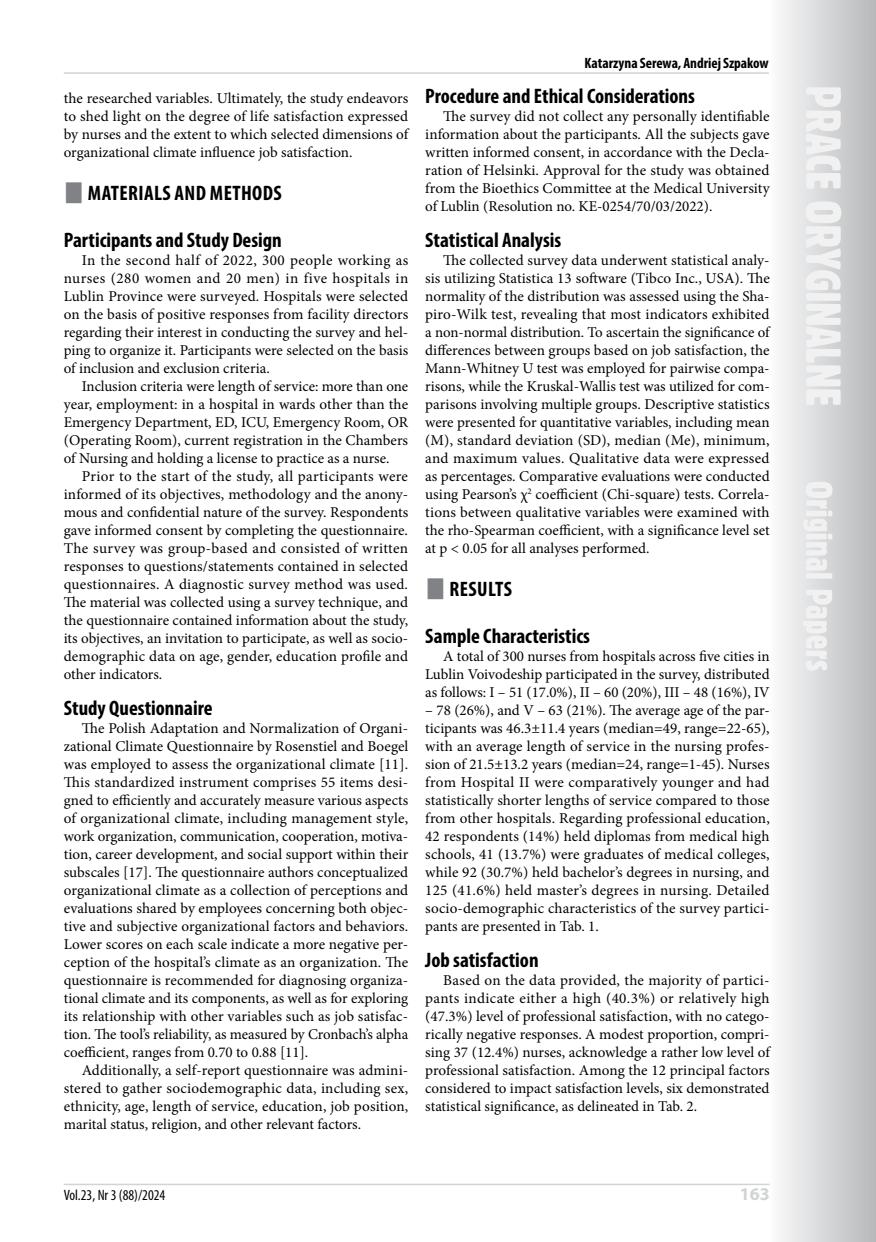
<style>
.page{position:relative;width:876px;height:1242px;background:#fff}
.page>*{position:absolute;margin:0;border:0;box-sizing:border-box;transform-origin:0 0}
.t1{font:700 condensed 21px "Myriad Pro";color:#000}
.t2{font:700 condensed 21px "Myriad Pro";letter-spacing:.02em;color:#000}
.t3{font:700 18px "Myriad Pro";color:#d1d3d4}
.t4{font:15px/18px "Minion Pro";color:#000;text-align:justify}
.t5{font:700 condensed 15px "Myriad Pro";color:#000}
.t6{font:condensed 15px "Myriad Pro";color:#000}
</style>
<div class="page">
<svg style="left:780px;top:0;width:96px;height:1242px;background:#d3d4d6"></svg>
<svg style="left:803px;top:87px;width:38px;height:584px"></svg>
<hr style="left:64px;top:1183px;width:706px;height:2px;background:#d1d3d4">
<hr style="left:64px;top:72px;width:705px;height:2px;background:#d1d3d4">
<p class="t4" style="left:64px;top:89px;width:346px">the researched variables. Ultimately, the study endeavors to shed light on the degree of life satisfaction expressed by nurses and the extent to which selected dimensions of organizational climate influence job satisfaction.</p>
<h1 class="t2" style="left:88px;top:180px;width:195px">MATERIALS AND METHODS</h1>
<h1 class="t1" style="left:64px;top:227px;width:220px">Participants and Study Design</h1>
<p class="t4" style="left:64px;top:251px;width:346px;text-indent:18px">In the second half of 2022, 300 people working as nurses (280 women and 20 men) in five hospitals in Lublin Province were surveyed. Hospitals were selected on the basis of positive responses from facility directors regarding their interest in conducting the survey and hel&shy;ping to organize it. Participants were selected on the basis of inclusion and exclusion criteria.</p>
<p class="t4" style="left:64px;top:377px;width:346px;text-indent:18px">Inclusion criteria were length of service: more than one year, employment: in a hospital in wards other than the Emergency Department, ED, ICU, Emergency Room, OR (Operating Room), current registration in the Chambers of Nursing and holding a license to practice as a nurse.</p>
<p class="t4" style="left:64px;top:467px;width:346px;text-indent:18px">Prior to the start of the study, all participants were informed of its objectives, methodology and the anony&shy;mous and confidential nature of the survey. Respondents gave informed consent by completing the questionnaire.<br>The survey was group-based and consisted of written responses to questions/statements contained in selected questionnaires. A diagnostic survey method was used.<br>The material was collected using a survey technique, and the questionnaire contained information about the study, its objectives, an invitation to participate, as well as socio&shy;demographic data on age, gender, education profile and other indicators.</p>
<h1 class="t1" style="left:64px;top:695px;width:150px">Study Questionnaire</h1>
<p class="t4" style="left:64px;top:719px;width:346px;text-indent:18px">The Polish Adaptation and Normalization of Organi&shy;zational Climate Questionnaire by Rosenstiel and Boegel was employed to assess the organizational climate [11].<br>This standardized instrument comprises 55 items desi&shy;gned to efficiently and accurately measure various aspects of organizational climate, including management style, work organization, communication, cooperation, motiva&shy;tion, career development, and social support within their subscales [17]. The questionnaire authors conceptualized organizational climate as a collection of perceptions and evaluations shared by employees concerning both objec&shy;tive and subjective organizational factors and behaviors.<br>Lower scores on each scale indicate a more negative per&shy;ception of the hospital’s climate as an organization. The questionnaire is recommended for diagnosing organiza&shy;tional climate and its components, as well as for exploring its relationship with other variables such as job satisfac&shy;tion. The tool’s reliability, as measured by Cronbach’s alpha coefficient, ranges from 0.70 to 0.88 [11].</p>
<p class="t4" style="left:64px;top:1061px;width:346px;text-indent:18px">Additionally, a self-report questionnaire was admini&shy;stered to gather sociodemographic data, including sex, ethnicity, age, length of service, education, job position, marital status, religion, and other relevant factors.</p>
<p class="t5" style="left:585px;top:54px;width:186px">Katarzyna Serewa, Andriej Szpakow</p>
<h1 class="t1" style="left:425px;top:83px;width:271px">Procedure and Ethical Considerations</h1>
<p class="t4" style="left:425px;top:107px;width:346px;text-indent:18px">The survey did not collect any personally identifiable information about the participants. All the subjects gave written informed consent, in accordance with the Decla&shy;ration of Helsinki. Approval for the study was obtained from the Bioethics Committee at the Medical University of Lublin (Resolution no. KE-0254/70/03/2022).</p>
<h1 class="t1" style="left:425px;top:227px;width:138px">Statistical Analysis</h1>
<p class="t4" style="left:425px;top:251px;width:346px;text-indent:18px">The collected survey data underwent statistical analy&shy;sis utilizing Statistica 13 software (Tibco Inc., USA). The normality of the distribution was assessed using the Sha&shy;piro-Wilk test, revealing that most indicators exhibited a non-normal distribution. To ascertain the significance of differences between groups based on job satisfaction, the Mann-Whitney U test was employed for pairwise compa&shy;risons, while the Kruskal-Wallis test was utilized for com&shy;parisons involving multiple groups. Descriptive statistics were presented for quantitative variables, including mean (M), standard deviation (SD), median (Me), minimum, and maximum values. Qualitative data were expressed as percentages. Comparative evaluations were conducted using Pearson’s χ<sup>2</sup> coefficient (Chi-square) tests. Correla&shy;tions between qualitative variables were examined with the rho-Spearman coefficient, with a significance level set at p &lt; 0.05 for all analyses performed.</p>
<h1 class="t2" style="left:449px;top:576px;width:64px">RESULTS</h1>
<h1 class="t1" style="left:425px;top:623px;width:166px">Sample Characteristics</h1>
<p class="t4" style="left:425px;top:647px;width:346px;text-indent:18px">A total of 300 nurses from hospitals across five cities in Lublin Voivodeship participated in the survey, distributed as follows: I – 51 (17.0%), II – 60 (20%), III – 48 (16%), IV</p>
<p class="t4" style="left:425px;top:701px;width:346px">– 78 (26%), and V – 63 (21%). The average age of the par&shy;ticipants was 46.3±11.4 years (median=49, range=22-65), with an average length of service in the nursing profes&shy;sion of 21.5±13.2 years (median=24, range=1-45). Nurses from Hospital II were comparatively younger and had statistically shorter lengths of service compared to those from other hospitals. Regarding professional education, 42 respondents (14%) held diplomas from medical high schools, 41 (13.7%) were graduates of medical colleges, while 92 (30.7%) held bachelor’s degrees in nursing, and 125 (41.6%) held master’s degrees in nursing. Detailed socio-demographic characteristics of the survey partici&shy;pants are presented in Tab. 1.</p>
<h1 class="t1" style="left:425px;top:947px;width:115px">Job satisfaction</h1>
<p class="t4" style="left:425px;top:971px;width:346px;text-indent:18px">Based on the data provided, the majority of partici&shy;pants indicate either a high (40.3%) or relatively high (47.3%) level of professional satisfaction, with no catego&shy;rically negative responses. A modest proportion, compri&shy;sing 37 (12.4%) nurses, acknowledge a rather low level of professional satisfaction. Among the 12 principal factors considered to impact satisfaction levels, six demonstrated statistical significance, as delineated in Tab. 2.</p>
<p class="t6" style="left:64px;top:1186px;width:103px">Vol.23, Nr 3 (88)/2024</p>
<p class="t3" style="left:740px;top:1182px;width:31px">163</p>
</div>
